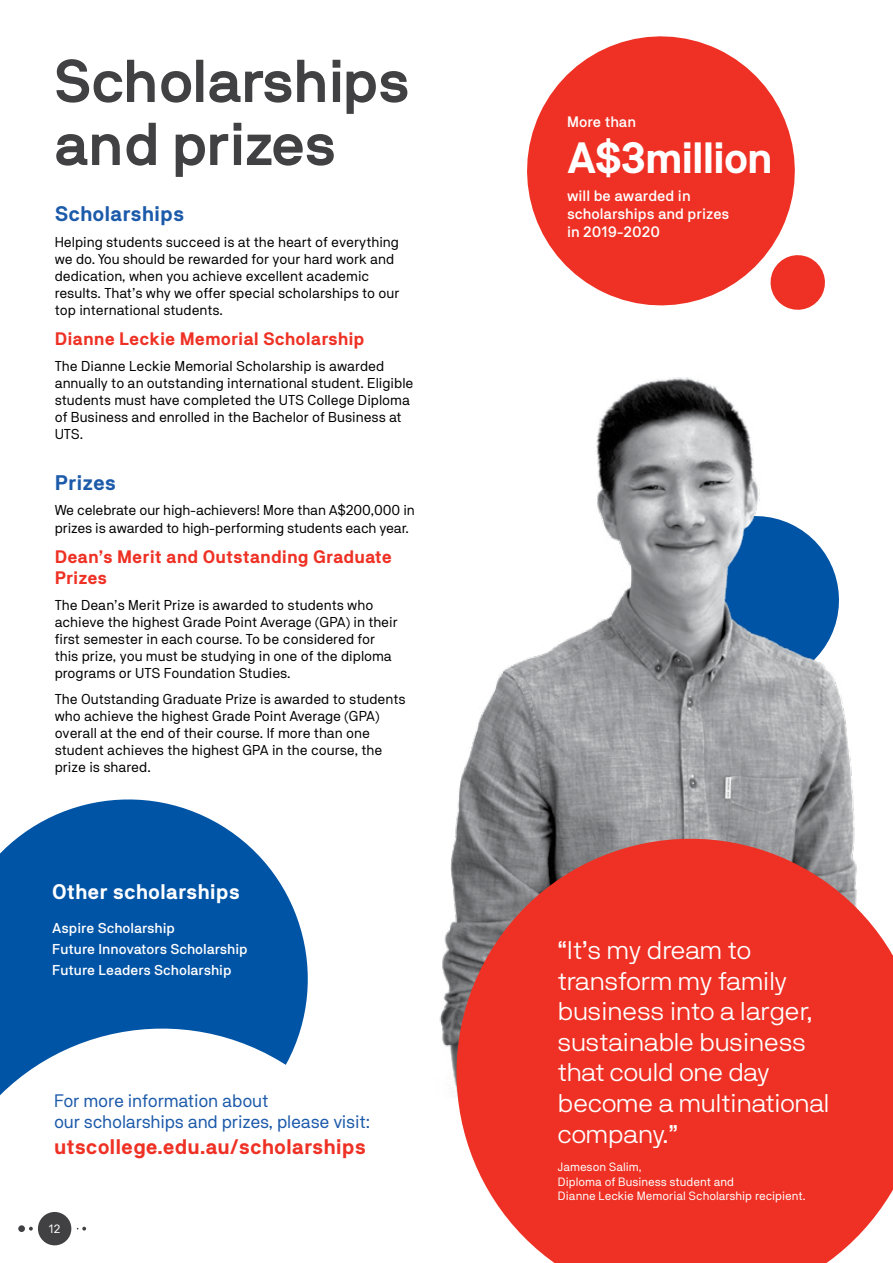
<style>
.page{position:relative;width:893px;height:1263px;background:#fff}
.page>*{position:absolute;margin:0;border:0;box-sizing:border-box;transform-origin:0 0}
.t1{font:700 60px/63px "NB International Pro";letter-spacing:-.015em;color:#414042}
.t2{font:700 43.5px "NB Akademie Std";letter-spacing:-.04em;color:#fff}
.t3{font:300 25.5px/30.6px "NB International Pro";color:#fff}
.t4{font:700 21px "NB Akademie Std";color:#ee3124}
.t5{font:700 21px "NB Akademie Std";color:#1c5aaa}
.t6{font:700 21px "NB Akademie Std";color:#fff}
.t7{font:700 18px/21.6px "NB Akademie Std";color:#ee3124}
.t8{font:18px/21.6px "NB Akademie Std";letter-spacing:-.01em;color:#1c5aaa}
.t9{font:500 15px/18px "NB Akademie Std";color:#fff}
.t10{font:14.25px/17.1px "NB Akademie Std";color:#000}
.t11{font:500 14.25px/21.3px "NB Akademie Std";color:#fff}
.t12{font:12px/14.4px "NB Akademie Std";color:#fff}
</style>
<div class="page">
<svg style="left:0;top:799px;width:308px;height:197px;background:#266eb3"></svg>
<svg style="left:813px;top:260px;width:12px;height:45px"></svg>
<svg style="left:527px;top:36px;width:286px;height:274px;fill:#ee3124"></svg>
<img style="left:457px;top:377px;width:397px;height:429px">
<svg style="left:439px;top:806px;width:454px;height:457px;background:#df4f45"></svg>
<svg style="left:0;top:996px;width:307px;height:250px"></svg>
<div style="left:38px;top:1212px;width:33px;height:33px;background:#414042;border-radius:50%"></div>
<div style="left:18px;top:1225px;width:7px;height:7px;background:#414042;border-radius:50%"></div>
<svg style="left:29px;top:1227px;width:4px;height:3px"></svg>
<svg style="left:77px;top:1227px;width:9px;height:3px"></svg>
<h1 class="t1" style="left:55px;top:49px;width:358px">Scholarships and prizes</h1>
<h3 class="t5" style="left:55px;top:202px;width:131px">Scholarships</h3>
<p class="t10" style="left:55px;top:233px;width:346px">Helping students succeed is at the heart of everything we do. You should be rewarded for your hard work and dedication, when you achieve excellent academic results. That’s why we offer special scholarships to our top international students.</p>
<p class="t7" style="left:55px;top:328px;width:311px">Dianne Leckie Memorial Scholarship</p>
<p class="t10" style="left:55px;top:357px;width:360px">The Dianne Leckie Memorial Scholarship is awarded annually to an outstanding international student. Eligible students must have completed the UTS College Diploma of Business and enrolled in the Bachelor of Business at UTS.</p>
<h3 class="t5" style="left:55px;top:471px;width:63px">Prizes</h3>
<p class="t10" style="left:55px;top:502px;width:361px">We celebrate our high-achievers! More than A$200,000 in prizes is awarded to high-performing students each year.</p>
<p class="t7" style="left:55px;top:546px;width:339px">Dean’s Merit and Outstanding Graduate<br>Prizes</p>
<p class="t10" style="left:55px;top:596px;width:345px">The Dean’s Merit Prize is awarded to students who achieve the highest Grade Point Average (GPA) in their first semester in each course. To be considered for this prize, you must be studying in one of the diploma programs or UTS Foundation Studies.</p>
<p class="t10" style="left:55px;top:690px;width:352px">The Outstanding Graduate Prize is awarded to students who achieve the highest Grade Point Average (GPA) overall at the end of their course. If more than one student achieves the highest GPA in the course, the prize is shared.</p>
<h3 class="t6" style="left:52px;top:879px;width:189px">Other scholarships</h3>
<p class="t11" style="left:52px;top:917px;width:197px">Aspire Scholarship<br>Future Innovators Scholarship<br>Future Leaders Scholarship</p>
<p class="t8" style="left:54px;top:1089px;width:317px">For more information about<br>our scholarships and prizes, please visit:</p>
<h3 class="t4" style="left:54px;top:1134px;width:313px">utscollege.edu.au/scholarships</h3>
<p class="t12" style="left:49px;top:1221px;width:13px">12</p>
<p class="t9" style="left:567px;top:113px;width:71px">More than</p>
<h2 class="t2" style="left:567px;top:133px;width:207px">A$3million</h2>
<p class="t9" style="left:567px;top:186px;width:164px">will be awarded in scholarships and prizes in 2019-2020</p>
<h3 class="t3" style="left:558px;top:935px;width:273px">“It’s my dream to transform my family business into a larger, sustainable business that could one day become a multinational company.”</h3>
<p class="t12" style="left:558px;top:1160px;width:249px">Jameson Salim,<br>Diploma of Business student and<br>Dianne Leckie Memorial Scholarship recipient.</p>
</div>
